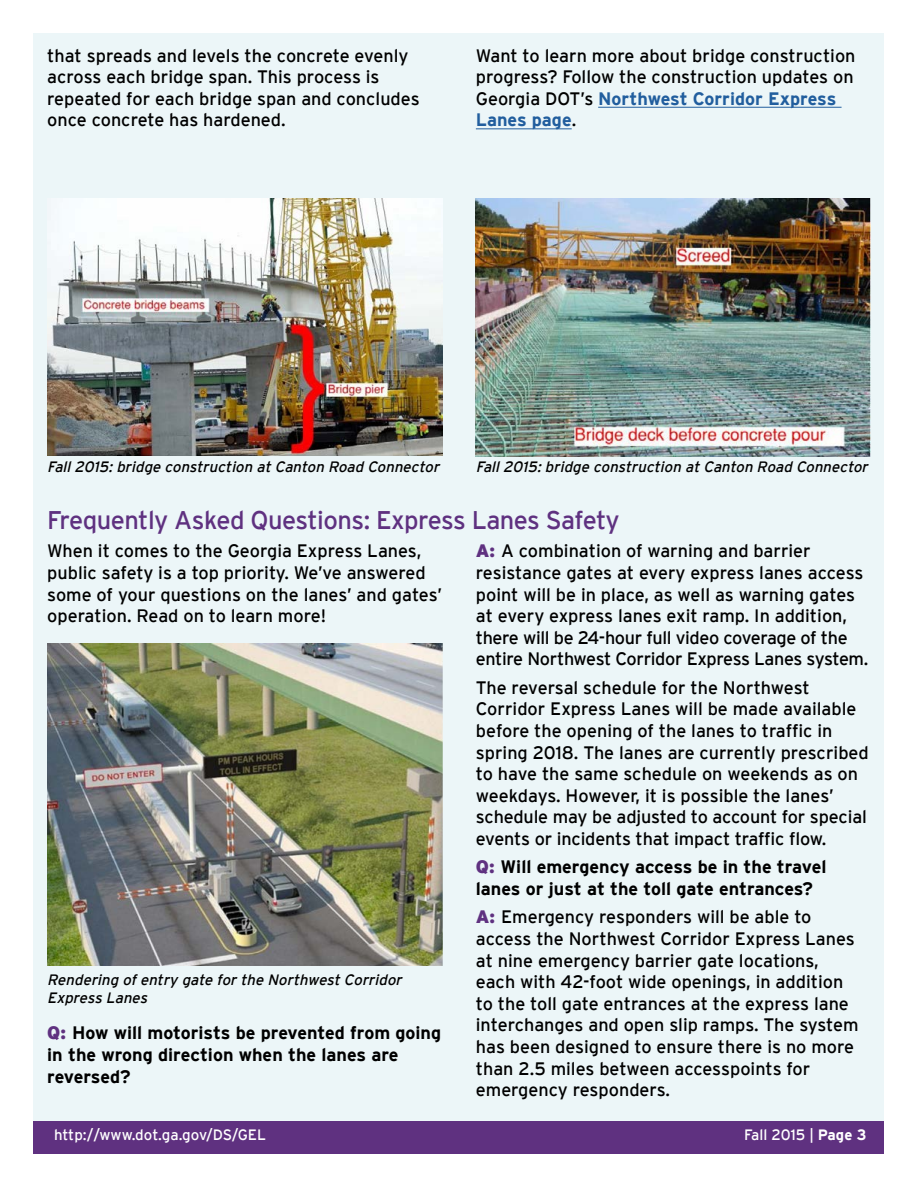
<style>
.page{position:relative;width:918px;height:1188px;background:#fff}
.page>*{position:absolute;margin:0;border:0;box-sizing:border-box;transform-origin:0 0}
.t1{font:25.5px "Interstate";letter-spacing:-.02em;color:#5f3180}
.t2{font:18px/21.6px "Interstate";color:#000}
.t3{font:700 18px/21.6px "Interstate";color:#000}
.t4{font:italic 15px/18px "Interstate";color:#000}
.t5{font:15px "Interstate";color:#fff}
.s1{font-weight:700;color:#215e9e}
.s2{font-weight:900;color:#5f3180}
.s3{font-weight:700}
</style>
<div class="page">
<div style="left:34px;top:34px;width:850px;height:1092px;background:#ecf6f8"></div>
<div style="left:34px;top:1121px;width:850px;height:33px;background:#5f3180"></div>
<img style="left:47px;top:199px;width:395px;height:256px">
<img style="left:476px;top:199px;width:394px;height:257px">
<hr style="left:598px;top:107px;width:244px;height:1px;background:#215e9e">
<hr style="left:476px;top:129px;width:96px;height:1px;background:#215e9e">
<img style="left:47px;top:644px;width:395px;height:322px">
<p class="t2" style="left:47px;top:44px;width:374px">that spreads and levels the concrete evenly across each bridge span. This process is repeated for each bridge span and concludes once concrete has hardened.</p>
<p class="t2" style="left:476px;top:44px;width:381px">Want to learn more about bridge construction progress? Follow the construction updates on Georgia DOT’s <span class="s1">Northwest Corridor Express Lanes page</span>.</p>
<p class="t4" style="left:47px;top:458px;width:397px">Fall2015:bridge construction atCanton Road Connector</p>
<p class="t4" style="left:476px;top:458px;width:397px">Fall2015:bridge construction atCanton Road Connector</p>
<h1 class="t1" style="left:47px;top:506px;width:574px">Frequently Asked Questions: Express Lanes Safety</h1>
<p class="t2" style="left:47px;top:540px;width:396px">When it comes to the Georgia Express Lanes, public safety is a top priority. We’ve answered some of your questions on the lanes’ and gates’ operation. Read on to learn more!</p>
<p class="t2" style="left:476px;top:540px;width:394px"><span class="s2">A:</span> A combination of warning and barrier resistance gates at every express lanes access point will be in place, as well as warning gates at every express lanes exit ramp. In addition, there will be 24-hour full video coverage of the entire Northwest Corridor Express Lanes system.</p>
<p class="t2" style="left:476px;top:677px;width:394px">The reversal schedule for the Northwest Corridor Express Lanes will be made available before the opening of the lanes to traffic in spring 2018. The lanes are currently prescribed to have the same schedule on weekends as on weekdays. However, it is possible the lanes’ schedule may be adjusted to account for special events or incidents that impact traffic flow.</p>
<p class="t3" style="left:476px;top:856px;width:352px"><span class="s2">Q:</span> Will emergency access be in the travel lanes or just at the toll gate entrances?</p>
<p class="t2" style="left:476px;top:906px;width:384px"><span class="s2">A:</span> Emergency responders will be able to access the Northwest Corridor Express Lanes at nine emergency barrier gate locations, each with 42-foot wide openings, in addition to the toll gate entrances at the express lane interchanges and open slip ramps. The system has been designed to ensure there is no more than 2.5 miles between accesspoints for emergency responders.</p>
<p class="t4" style="left:47px;top:971px;width:360px">Rendering ofentry gate forthe NorthwestCorridor<br>Express Lanes</p>
<p class="t3" style="left:47px;top:1022px;width:395px"><span class="s2">Q:</span> How will motorists be prevented from going in the wrong direction when the lanes are reversed?</p>
<p class="t5" style="left:54px;top:1126px;width:214px">http://www.dot.ga.gov/DS/GEL</p>
<p class="t5" style="left:744px;top:1126px;width:124px">Fall 2015 | <span class="s3">Page 3</span></p>
</div>
